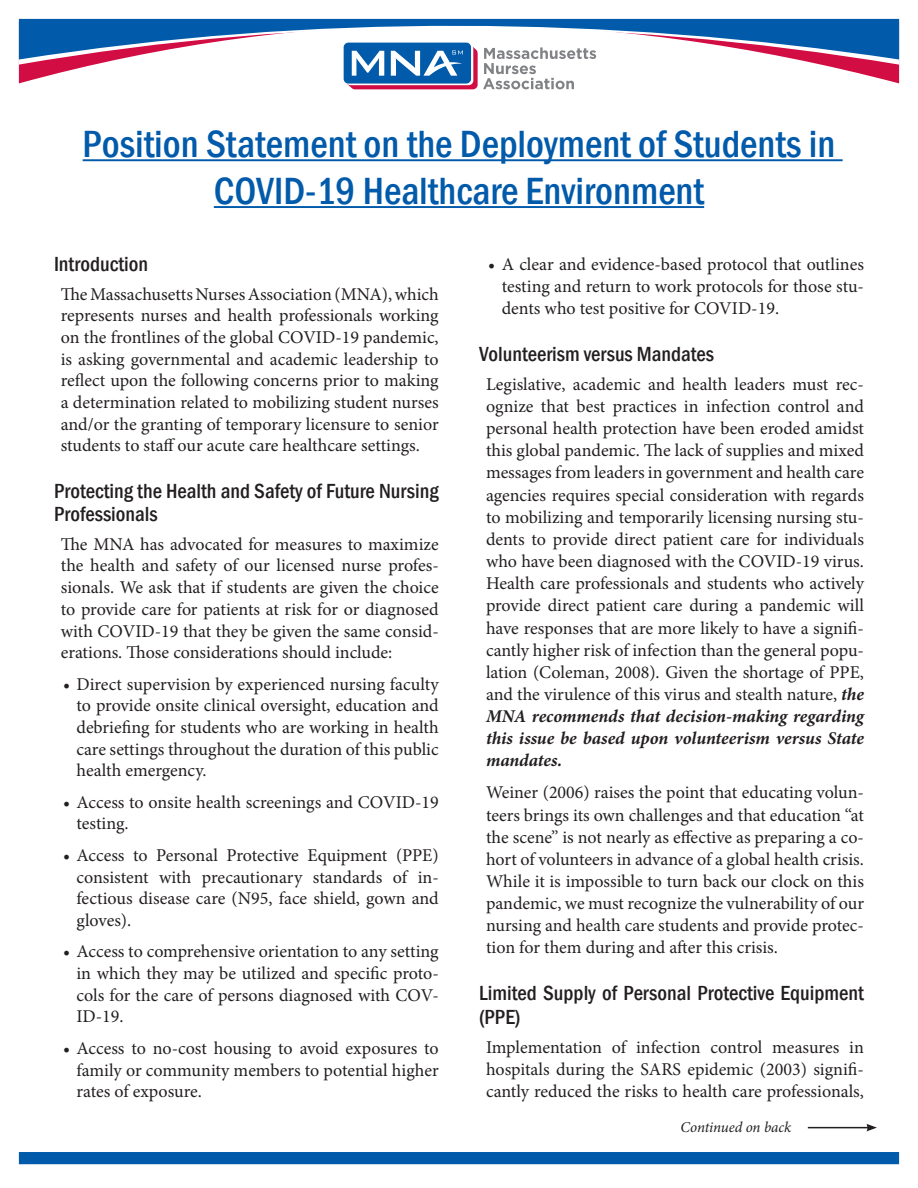
<style>
.page{position:relative;width:918px;height:1188px;background:#fff}
.page>*{position:absolute;margin:0;border:0;box-sizing:border-box;transform-origin:0 0}
.t1{font:500 condensed 39px/46.8px "Franklin Gothic";color:#015aaa;text-align:center}
.t2{font:500 condensed 21px/23.4px "Franklin Gothic";color:#231f20}
.t3{font:18px/22.2px "Minion Pro";color:#231f20;text-align:justify}
.t4{font:italic 15px "Minion Pro";letter-spacing:-.01em;color:#231f20}
.s1{font-weight:700;font-style:italic}
</style>
<div class="page">
<hr style="left:83px;top:159px;width:760px;height:2px;background:#015aaa">
<hr style="left:214px;top:206px;width:490px;height:2px;background:#015aaa">
<svg style="left:19px;top:18px;width:880px;height:71px"></svg>
<div style="left:19px;top:1152px;width:880px;height:12px;background:#015aaa"></div>
<hr style="left:808px;top:1127px;width:61px;height:1px;background:#231f20">
<svg style="left:866px;top:1124px;width:11px;height:7px"></svg>
<h1 class="t1" style="left:83px;top:121px;width:754px">Position Statement on the Deployment of Students in<br>COVID-19 Healthcare Environment</h1>
<p class="t2" style="left:54px;top:252px;width:96px">Introduction</p>
<p class="t3" style="left:61px;top:283px;width:380px;line-height:21.8px">The Massachusetts Nurses Association (MNA), which represents nurses and health professionals working on the frontlines of the global COVID-19 pandemic, is asking governmental and academic leadership to reflect upon the following concerns prior to making a determination related to mobilizing student nurses and/or the granting of temporary licensure to senior students to staff our acute care healthcare settings.</p>
<p class="t2" style="left:54px;top:479px;width:386px">Protecting the Health and Safety of Future Nursing<br>Professionals</p>
<p class="t3" style="left:61px;top:533px;width:380px;line-height:21.8px">The MNA has advocated for measures to maximize the health and safety of our licensed nurse profes&shy;sionals. We ask that if students are given the choice to provide care for patients at risk for or diagnosed with COVID-19 that they be given the same consid&shy;erations. Those considerations should include:</p>
<p class="t3" style="left:76px;top:673px;width:364px;line-height:21.8px;text-indent:-14px">• Direct supervision by experienced nursing faculty to provide onsite clinical oversight, education and debriefing for students who are working in health care settings throughout the duration of this public health emergency.</p>
<p class="t3" style="left:76px;top:791px;width:364px;line-height:21.8px;text-indent:-14px">• Access to onsite health screenings and COVID-19 testing.</p>
<p class="t3" style="left:76px;top:844px;width:364px;line-height:21.8px;text-indent:-14px">• Access to Personal Protective Equipment (PPE) consistent with precautionary standards of in&shy;fectious disease care (N95, face shield, gown and gloves).</p>
<p class="t3" style="left:76px;top:941px;width:364px;line-height:21.8px;text-indent:-14px">• Access to comprehensive orientation to any setting in which they may be utilized and specific proto&shy;cols for the care of persons diagnosed with COV-ID-19.</p>
<p class="t3" style="left:76px;top:1037px;width:364px;line-height:21.8px;text-indent:-14px">• Access to no-cost housing to avoid exposures to family or community members to potential higher rates of exposure.</p>
<p class="t3" style="left:502px;top:253px;width:364px;text-indent:-14px">• A clear and evidence-based protocol that outlines testing and return to work protocols for those stu&shy;dents who test positive for COVID-19.</p>
<p class="t2" style="left:479px;top:342px;width:236px">Volunteerism versus Mandates</p>
<p class="t3" style="left:486px;top:373px;width:380px">Legislative, academic and health leaders must rec&shy;ognize that best practices in infection control and personal health protection have been eroded amidst this global pandemic. The lack of supplies and mixed messages from leaders in government and health care agencies requires special consideration with regards to mobilizing and temporarily licensing nursing stu&shy;dents to provide direct patient care for individuals who have been diagnosed with the COVID-19 virus.<br>Health care professionals and students who actively provide direct patient care during a pandemic will have responses that are more likely to have a signifi&shy;cantly higher risk of infection than the general popu&shy;lation (Coleman, 2008). Given the shortage of PPE, and the virulence of this virus and stealth nature, <span class="s1">the MNA recommends that decision-making regarding this issue be based upon volunteerism versus State mandates.</span></p>
<p class="t3" style="left:486px;top:782px;width:380px">Weiner (2006) raises the point that educating volun&shy;teers brings its own challenges and that education ‘‘at the scene’’ is not nearly as effective as preparing a co&shy;hort of volunteers in advance of a global health crisis.<br>While it is impossible to turn back our clock on this pandemic, we must recognize the vulnerability of our nursing and health care students and provide protec&shy;tion for them during and after this crisis.</p>
<p class="t2" style="left:479px;top:981px;width:386px;line-height:23.9px">Limited Supply of Personal Protective Equipment (PPE)</p>
<p class="t3" style="left:486px;top:1036px;width:380px">Implementation of infection control measures in hospitals during the SARS epidemic (2003) signifi&shy;cantly reduced the risks to health care professionals,</p>
<p class="t4" style="left:681px;top:1116px;width:112px">Continued on back</p>
</div>
